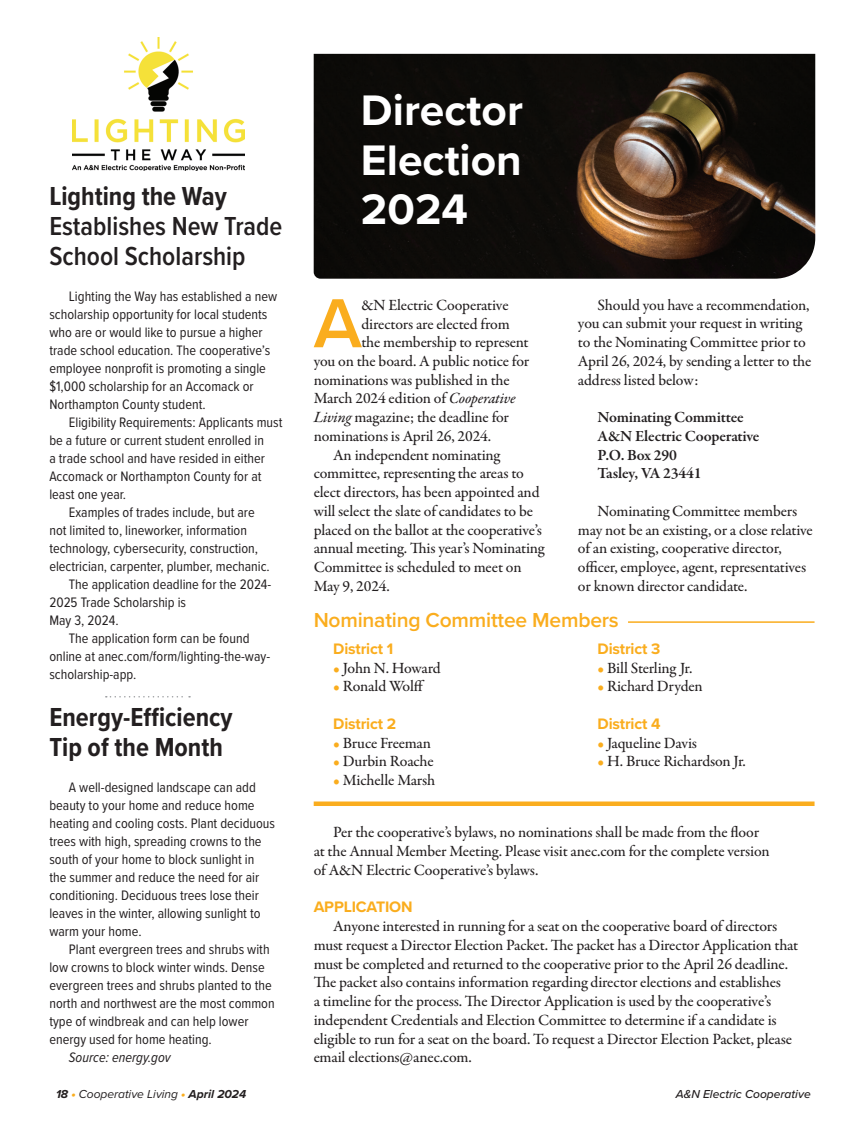
<style>
.page{position:relative;width:865px;height:1135px;background:#fff}
.page>*{position:absolute;margin:0;border:0;box-sizing:border-box;transform-origin:0 0}
.t1{font:600 72px "Proxima Nova";color:#faad1e}
.t2{font:700 44.25px/49.8px "Proxima Nova";color:#fff;text-align:justify}
.t3{font:700 27px/30px "Proxima Nova Cond";color:#231f20}
.t4{font:600 27px/30px "Proxima Nova Cond";color:#231f20}
.t5{font:600 21px "Proxima Nova";letter-spacing:-.01em;color:#faad1e}
.t6{font:500 15.75px/18.8px "Garamond Premr Pro";letter-spacing:-.01em;color:#231f20}
.t7{font:600 15.75px/18.8px "Garamond Premr Pro";letter-spacing:-.01em;color:#231f20}
.t8{font:700 15.75px "Proxima Nova";letter-spacing:-.01em;color:#faad1e}
.t9{font:14.25px/18px "Proxima Nova Cond";color:#231f20}
.t10{font:italic 14.25px "Proxima Nova Cond";color:#231f20}
.t11{font:italic 12px "Proxima Nova";color:#231f20}
.t12{font:italic 500 12px "Proxima Nova";color:#231f20}
.s1{font-family:"Garamond Premr Pro Med It";font-weight:400}
.s2{color:#faad1e}
.s3{font-weight:700}
.s4{font-weight:900;color:#faad1e}
</style>
<div class="page">
<hr style="left:864px;top:0;width:1px;height:1135px;background:#f7f7f8">
<img style="left:313px;top:54px;width:501px;height:225px">
<hr style="left:627px;top:621px;width:187px;height:2px;background:#faad1e">
<hr style="left:313px;top:802px;width:501px;height:4px;background:#faad1e">
<img style="left:72px;top:37px;width:173px;height:134px">
<svg style="left:106px;top:696px;width:84px;height:2px"></svg>
<h3 class="t3" style="left:49px;top:180px;width:179px">Lighting the Way</h3>
<h3 class="t4" style="left:49px;top:210px;width:234px">Establishes New Trade<br>School Scholarship</h3>
<p class="t9" style="left:49px;top:286px;width:229px;text-indent:20px">Lighting the Way has established a new scholarship opportunity for local students who are or would like to pursue a higher trade school education. The cooperative’s employee nonprofit is promoting a single $1,000 scholarship for an Accomack or Northampton County student.</p>
<p class="t9" style="left:69px;top:412px;width:215px">Eligibility Requirements: Applicants must</p>
<p class="t9" style="left:49px;top:430px;width:216px">be a future or current student enrolled in</p>
<p class="t9" style="left:49px;top:448px;width:217px">a trade school and have resided in either</p>
<p class="t9" style="left:49px;top:466px;width:213px">Accomack or Northampton County for at</p>
<p class="t9" style="left:49px;top:484px;width:78px">least one year.</p>
<p class="t9" style="left:69px;top:502px;width:187px">Examples of trades include, but are</p>
<p class="t9" style="left:49px;top:520px;width:199px">not limited to, lineworker, information</p>
<p class="t9" style="left:49px;top:538px;width:210px">technology, cybersecurity, construction,</p>
<p class="t9" style="left:49px;top:556px;width:222px">electrician, carpenter, plumber, mechanic.</p>
<p class="t9" style="left:69px;top:574px;width:204px">The application deadline for the 2024-</p>
<p class="t9" style="left:49px;top:592px;width:138px">2025 Trade Scholarship is</p>
<p class="t9" style="left:49px;top:610px;width:71px">May 3, 2024.</p>
<p class="t9" style="left:69px;top:628px;width:182px">The application form can be found</p>
<p class="t9" style="left:49px;top:646px;width:222px">online at anec.com/form/lighting-the-way-</p>
<p class="t9" style="left:49px;top:664px;width:89px">scholarship-app.</p>
<h3 class="t3" style="left:49px;top:702px;width:185px">Energy-Efficiency<br>Tip of the Month</h3>
<p class="t9" style="left:49px;top:778px;width:227px;text-indent:20px">A well-designed landscape can add beauty to your home and reduce home heating and cooling costs. Plant deciduous trees with high, spreading crowns to the south of your home to block sunlight in the summer and reduce the need for air conditioning. Deciduous trees lose their leaves in the winter, allowing sunlight to warm your home.</p>
<p class="t9" style="left:49px;top:940px;width:227px;text-indent:20px">Plant evergreen trees and shrubs with low crowns to block winter winds. Dense evergreen trees and shrubs planted to the north and northwest are the most common type of windbreak and can help lower energy used for home heating.</p>
<p class="t10" style="left:69px;top:1047px;width:103px">Source: energy.gov</p>
<h2 class="t2" style="left:361px;top:84px;width:163px">Director Election 2024</h2>
<h1 class="t1" style="left:313px;top:270px;width:50px">A</h1>
<p class="t6" style="left:361px;top:296px;width:149px">&amp;N Electric Cooperative</p>
<p class="t6" style="left:361px;top:315px;width:150px">directors are elected from</p>
<p class="t6" style="left:361px;top:333px;width:169px">the membership to represent</p>
<p class="t6" style="left:313px;top:352px;width:217px">you on the board. A public notice for</p>
<p class="t6" style="left:313px;top:371px;width:197px">nominations was published in the</p>
<p class="t6" style="left:313px;top:390px;width:203px">March 2024 edition of <span class="s1">Cooperative</span></p>
<p class="t6" style="left:313px;top:408px;width:197px"><span class="s1">Living</span> magazine; the deadline for</p>
<p class="t6" style="left:313px;top:427px;width:179px">nominations is April 26, 2024.</p>
<p class="t6" style="left:333px;top:446px;width:168px">An independent nominating</p>
<p class="t6" style="left:313px;top:464px;width:211px">committee, representing the areas to</p>
<p class="t6" style="left:313px;top:483px;width:227px">elect directors, has been appointed and</p>
<p class="t6" style="left:313px;top:502px;width:221px">will select the slate of candidates to be</p>
<p class="t6" style="left:313px;top:521px;width:230px">placed on the ballot at the cooperative’s</p>
<p class="t6" style="left:313px;top:539px;width:232px">annual meeting. This year’s Nominating</p>
<p class="t6" style="left:313px;top:558px;width:209px">Committee is scheduled to meet on</p>
<p class="t6" style="left:313px;top:577px;width:78px">May 9, 2024.</p>
<p class="t6" style="left:577px;top:296px;width:235px;text-indent:20px">Should you have a recommendation, you can submit your request in writing to the Nominating Committee prior to April 26, 2024, by sending a letter to the address listed below:</p>
<p class="t7" style="left:597px;top:408px;width:163px">Nominating Committee<br>A&amp;N Electric Cooperative<br>P.O. Box 290<br>Tasley, VA 23441</p>
<p class="t6" style="left:577px;top:502px;width:236px;text-indent:20px">Nominating Committee members may not be an existing, or a close relative of an existing, cooperative director, officer, employee, agent, representatives or known director candidate.</p>
<h3 class="t5" style="left:313px;top:604px;width:306px">Nominating Committee Members</h3>
<p class="t8" style="left:333px;top:637px;width:62px">District 1</p>
<p class="t6" style="left:333px;top:659px;width:109px"><span class="s2">•</span> John N. Howard</p>
<p class="t6" style="left:333px;top:677px;width:93px"><span class="s2">•</span> Ronald Wolff</p>
<p class="t8" style="left:333px;top:712px;width:65px">District 2</p>
<p class="t6" style="left:333px;top:734px;width:99px"><span class="s2">•</span> Bruce Freeman</p>
<p class="t6" style="left:333px;top:752px;width:102px"><span class="s2">•</span> Durbin Roache</p>
<p class="t6" style="left:333px;top:771px;width:103px"><span class="s2">•</span> Michelle Marsh</p>
<p class="t8" style="left:597px;top:637px;width:64px">District 3</p>
<p class="t6" style="left:597px;top:659px;width:96px"><span class="s2">•</span> Bill Sterling Jr.</p>
<p class="t6" style="left:597px;top:677px;width:107px"><span class="s2">•</span> Richard Dryden</p>
<p class="t8" style="left:597px;top:712px;width:64px">District 4</p>
<p class="t6" style="left:597px;top:734px;width:101px"><span class="s2">•</span> Jaqueline Davis</p>
<p class="t6" style="left:597px;top:752px;width:150px"><span class="s2">•</span> H. Bruce Richardson Jr.</p>
<p class="t6" style="left:313px;top:823px;width:457px;text-indent:20px">Per the cooperative’s bylaws, no nominations shall be made from the floor at the Annual Member Meeting. Please visit anec.com for the complete version of A&amp;N Electric Cooperative’s bylaws.</p>
<p class="t8" style="left:313px;top:895px;width:100px">APPLICATION</p>
<p class="t6" style="left:313px;top:917px;width:486px;text-indent:20px">Anyone interested in running for a seat on the cooperative board of directors must request a Director Election Packet. The packet has a Director Application that must be completed and returned to the cooperative prior to the April 26 deadline.<br>The packet also contains information regarding director elections and establishes<br>a timeline for the process. The Director Application is used by the cooperative’s independent Credentials and Election Committee to determine if a candidate is eligible to run for a seat on the board. To request a Director Election Packet, please email elections@anec.com.</p>
<p class="t11" style="left:56px;top:1085px;width:192px"><span class="s3">18</span> <span class="s4">•</span> Cooperative Living <span class="s4">•</span> <span class="s3">April 2024</span></p>
<p class="t12" style="left:675px;top:1085px;width:136px">A&amp;N Electric Cooperative</p>
</div>
